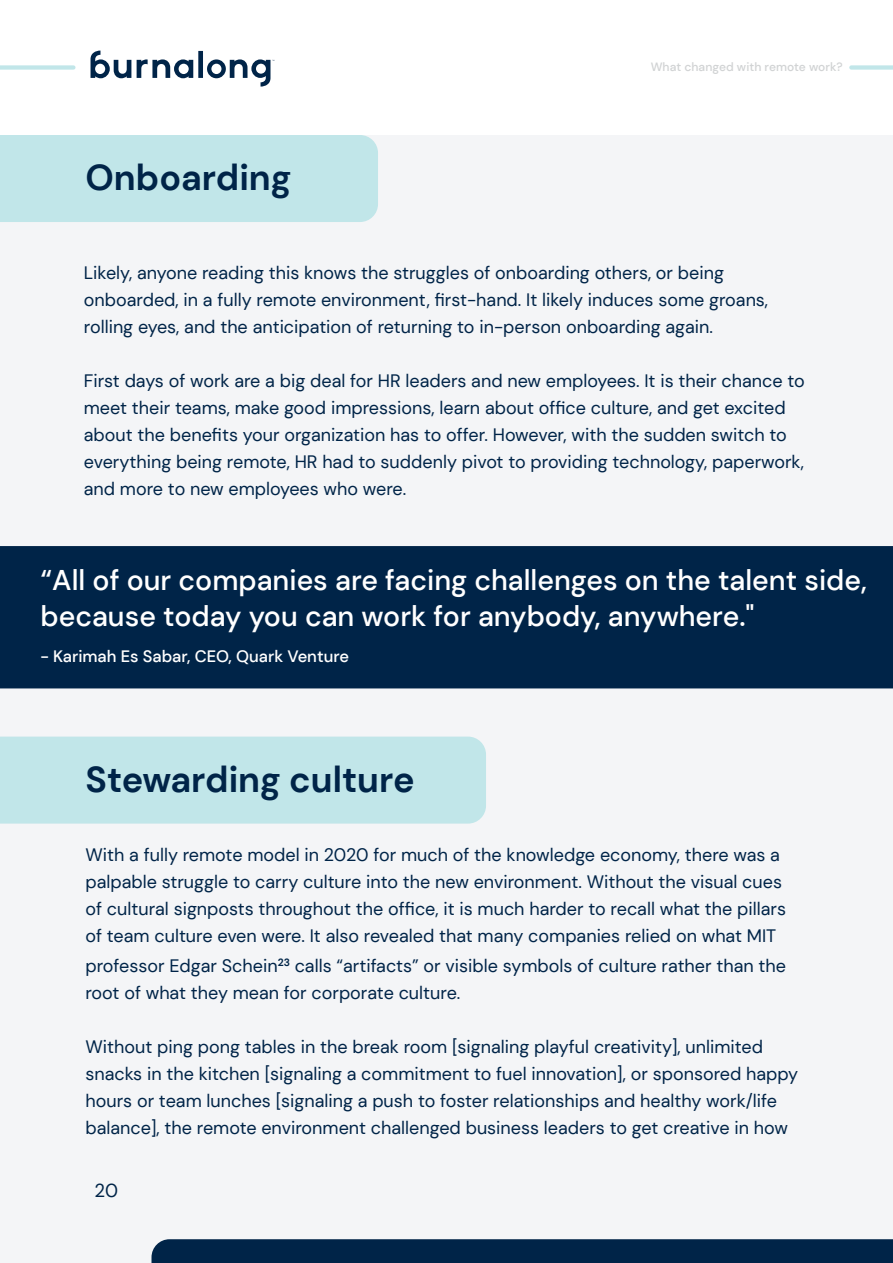
<style>
.page{position:relative;width:893px;height:1263px;background:#fff}
.page>*{position:absolute;margin:0;border:0;box-sizing:border-box;transform-origin:0 0}
.t1{font:700 36px "DM Sans";color:#002448}
.t2{font:500 28.5px/36px "DM Sans";color:#fff}
.t3{font:18.75px "DM Sans";color:#002448}
.t4{font:18px/27px "DM Sans";color:#002448}
.t5{font:500 16.5px "DM Sans";color:#fff}
.t6{font:500 12px "DM Sans";letter-spacing:.005em;color:#d1d3d4}
</style>
<div class="page">
<div style="left:0;top:135px;width:893px;height:1128px;background:#f4f5f7"></div>
<svg style="left:91px;top:51px;width:183px;height:36px"></svg>
<div style="left:0;top:65px;width:73px;height:5px;background:#c1e6e9"></div>
<svg style="left:849px;top:65px;width:44px;height:5px"></svg>
<div style="left:0;top:135px;width:378px;height:87px;background:#c1e6e9"></div>
<div style="left:0;top:737px;width:486px;height:87px;background:#c1e6e9"></div>
<div style="left:0;top:546px;width:893px;height:142px;background:#002448"></div>
<div style="left:152px;top:1239px;width:741px;height:24px;background:#002448"></div>
<h1 class="t1" style="left:86px;top:163px;width:207px">Onboarding</h1>
<p class="t6" style="left:651px;top:59px;width:194px">What changed with remote work?</p>
<p class="t4" style="left:84px;top:260px;width:686px">Likely, anyone reading this knows the struggles of onboarding others, or being onboarded, in a fully remote environment, first-hand. It likely induces some groans, rolling eyes, and the anticipation of returning to in-person onboarding again.</p>
<p class="t4" style="left:84px;top:368px;width:722px">First days of work are a big deal for HR leaders and new employees. It is their chance to meet their teams, make good impressions, learn about office culture, and get excited about the benefits your organization has to offer. However, with the sudden switch to everything being remote, HR had to suddenly pivot to providing technology, paperwork, and more to new employees who were.</p>
<h2 class="t2" style="left:40px;top:565px;width:828px">“All of our companies are facing challenges on the talent side, because today you can work for anybody, anywhere."</h2>
<p class="t5" style="left:40px;top:646px;width:310px">- Karimah Es Sabar, CEO, Quark Venture</p>
<h1 class="t1" style="left:86px;top:765px;width:330px">Stewarding culture</h1>
<p class="t4" style="left:85px;top:842px;width:702px">With a fully remote model in 2020 for much of the knowledge economy, there was a palpable struggle to carry culture into the new environment. Without the visual cues of cultural signposts throughout the office, it is much harder to recall what the pillars of team culture even were. It also revealed that many companies relied on what MIT</p>
<p class="t4" style="left:85px;top:953px;width:702px">professor Edgar Schein<sup>23</sup> calls “artifacts” or visible symbols of culture rather than the root of what they mean for corporate culture.</p>
<p class="t4" style="left:85px;top:1034px;width:714px">Without ping pong tables in the break room [signaling playful creativity], unlimited snacks in the kitchen [signaling a commitment to fuel innovation], or sponsored happy hours or team lunches [signaling a push to foster relationships and healthy work/life balance], the remote environment challenged business leaders to get creative in how</p>
<p class="t3" style="left:95px;top:1181px;width:25px">20</p>
</div>
